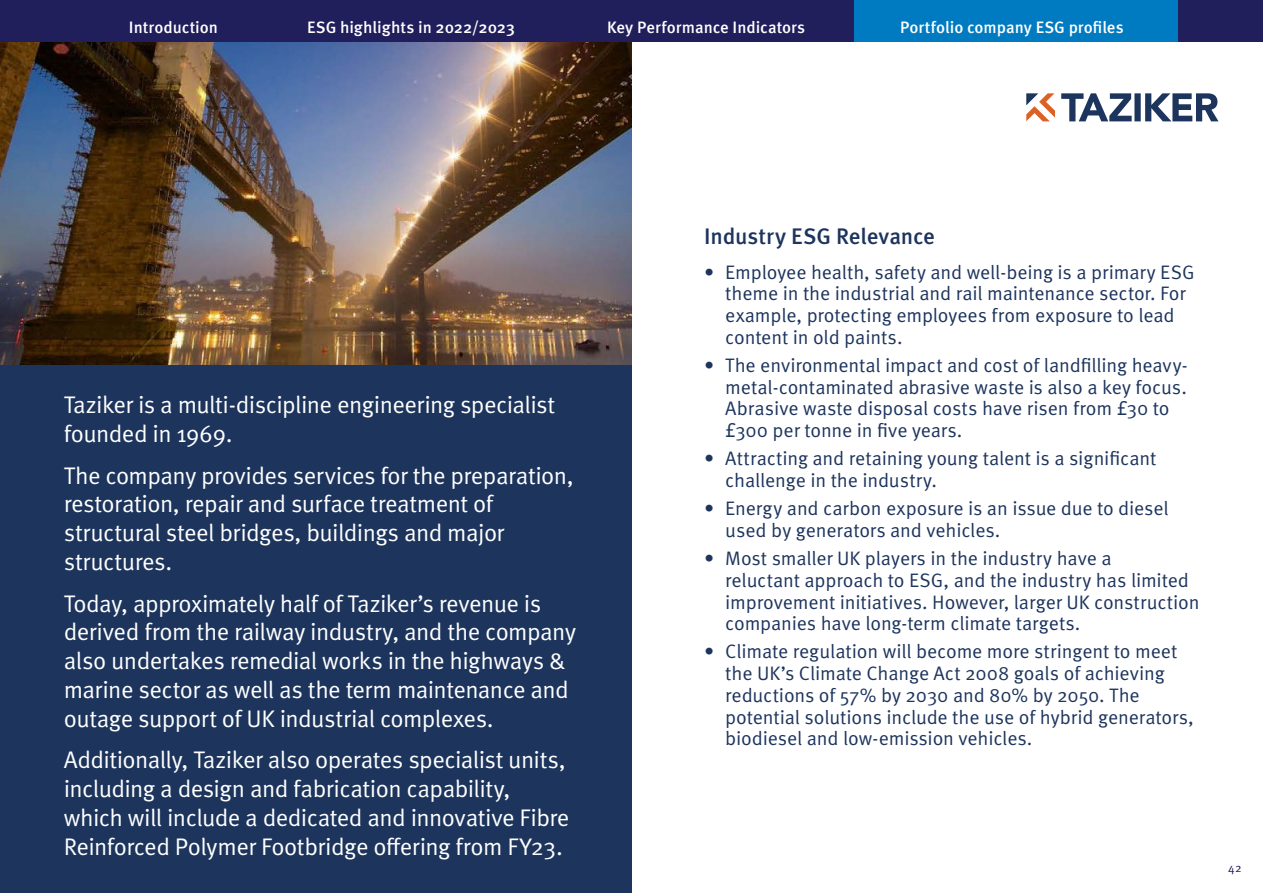
<style>
.page{position:relative;width:1263px;height:893px;background:#fff}
.page>*{position:absolute;margin:0;border:0;box-sizing:border-box;transform-origin:0 0}
.t1{font:24px/28.8px "Meta Pro Norm";letter-spacing:-.025em;color:#fff}
.t2{font:500 22.5px "Meta Pro";letter-spacing:-.005em;color:#1d345d}
.t3{font:19.5px/21.8px "Meta Pro Norm";letter-spacing:-.01em;color:#1d345d}
.t4{font:500 16.5px "Meta Pro";color:#fff}
.t5{font:12px "Meta Pro Norm";color:#201e5b}
</style>
<div class="page">
<div style="left:0;top:0;width:1263px;height:43px;background:#201e5b"></div>
<div style="left:854px;top:0;width:324px;height:43px;background:#007bc1"></div>
<svg style="left:1061px;top:93px;width:157px;height:28px"></svg>
<svg style="left:1026px;top:93px;width:29px;height:28px"></svg>
<img style="left:0;top:43px;width:631px;height:322px">
<div style="left:0;top:365px;width:631px;height:528px;background:#1d355d"></div>
<p class="t4" style="left:129px;top:15px;width:91px">Introduction</p>
<p class="t4" style="left:307px;top:15px;width:209px">ESG highlights in 2022/2023</p>
<p class="t4" style="left:607px;top:15px;width:199px">Key Performance Indicators</p>
<p class="t4" style="left:900px;top:15px;width:225px">Portfolio company ESG profiles</p>
<p class="t1" style="left:64px;top:389px;width:493px">Taziker is a multi-discipline engineering specialist founded in 1969.</p>
<p class="t1" style="left:64px;top:459px;width:511px">The company provides services for the preparation, restoration, repair and surface treatment of structural steel bridges, buildings and major structures.</p>
<p class="t1" style="left:64px;top:587px;width:514px">Today, approximately half of Taziker’s revenue is derived from the railway industry, and the company also undertakes remedial works in the highways &amp; marine sector as well as the term maintenance and outage support of UK industrial complexes.</p>
<p class="t1" style="left:64px;top:744px;width:507px">Additionally, Taziker also operates specialist units, including a design and fabrication capability, which will include a dedicated and innovative Fibre Reinforced Polymer Footbridge offering from FY23.</p>
<p class="t2" style="left:704px;top:219px;width:232px">Industry ESG Relevance</p>
<p class="t3" style="left:725px;top:260px;width:471px;text-indent:-21px">• Employee health, safety and well-being is a primary ESG theme in the industrial and rail maintenance sector. For example, protecting employees from exposure to lead content in old paints.</p>
<p class="t3" style="left:725px;top:353px;width:464px;text-indent:-21px">• The environmental impact and cost of landfilling heavy&shy;metal-contaminated abrasive waste is also a key focus.<br>Abrasive waste disposal costs have risen from £30 to £300 per tonne in five years.</p>
<p class="t3" style="left:725px;top:446px;width:433px;text-indent:-21px">• Attracting and retaining young talent is a significant challenge in the industry.</p>
<p class="t3" style="left:725px;top:496px;width:445px;text-indent:-21px">• Energy and carbon exposure is an issue due to diesel used by generators and vehicles.</p>
<p class="t3" style="left:725px;top:546px;width:476px;text-indent:-21px">• Most smaller UK players in the industry have a<br>reluctant approach to ESG, and the industry has limited improvement initiatives. However, larger UK construction companies have long-term climate targets.</p>
<p class="t3" style="left:725px;top:639px;width:470px;text-indent:-21px">• Climate regulation will become more stringent to meet the UK’s Climate Change Act 2008 goals of achieving reductions of 57% by 2030 and 80% by 2050. The potential solutions include the use of hybrid generators, biodiesel and low-emission vehicles.</p>
<p class="t5" style="left:1228px;top:858px;width:15px">42</p>
</div>
